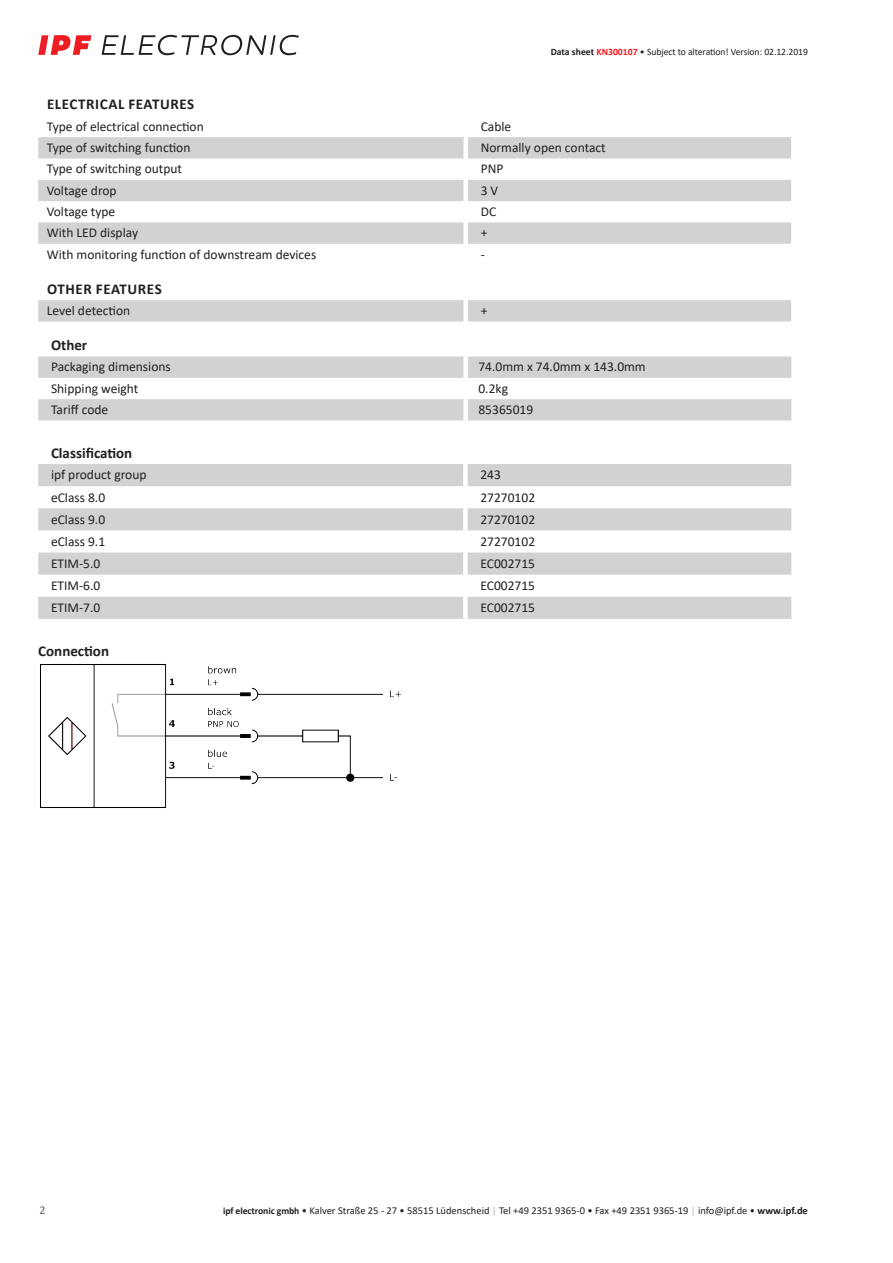
<style>
.page{position:relative;width:893px;height:1263px;background:#fff}
.page>*{position:absolute;margin:0;border:0;box-sizing:border-box;transform-origin:0 0}
.t1{font:700 15px "Calibri";letter-spacing:.025em;color:#231f20}
.t2{font:700 15px "Calibri";color:#231f20}
.t3{font:13.5px "Calibri";color:#231f20}
.t4{font:12px "Calibri";color:#636366}
.t5{font:10.5px "Calibri";color:#231f20}
.t6{font:9.75px "Calibri";letter-spacing:-.005em;color:#231f20}
.s1{font-weight:700}
.s2{font-weight:700;color:#ee1d23}
.s3{font-weight:700;font-size:9.75px}
.s4{font-size:9.75px;color:#a8a9ad}
</style>
<div class="page">
<svg style="left:102px;top:35px;width:197px;height:20px"></svg>
<svg style="left:38px;top:35px;width:53px;height:20px"></svg>
<svg style="left:38px;top:137px;width:753px;height:107px;fill:#d1d2d4"></svg>
<div style="left:38px;top:300px;width:753px;height:21px;background:#d1d2d4"></div>
<svg style="left:38px;top:356px;width:753px;height:64px;fill:#d1d2d4"></svg>
<div style="left:463px;top:356px;width:5px;height:22px;background:#fff"></div>
<div style="left:463px;top:378px;width:5px;height:21px;background:#fff"></div>
<div style="left:463px;top:399px;width:5px;height:21px;background:#fff"></div>
<svg style="left:38px;top:464px;width:753px;height:155px;fill:#d1d2d4"></svg>
<div style="left:463px;top:464px;width:5px;height:22px;background:#fff"></div>
<div style="left:463px;top:486px;width:5px;height:22px;background:#fff"></div>
<div style="left:463px;top:508px;width:5px;height:22px;background:#fff"></div>
<div style="left:463px;top:530px;width:5px;height:22px;background:#fff"></div>
<div style="left:463px;top:552px;width:5px;height:23px;background:#fff"></div>
<div style="left:463px;top:575px;width:5px;height:22px;background:#fff"></div>
<div style="left:463px;top:597px;width:5px;height:22px;background:#fff"></div>
<img style="left:40px;top:664px;width:361px;height:144px">
<p class="t6" style="left:551px;top:45px;width:259px"><span class="s1">Data sheet</span> <span class="s2">KN300107</span> • Subject to alteration! Version: 02.12.2019</p>
<p class="t1" style="left:47px;top:94px;width:149px">ELECTRICAL FEATURES</p>
<p class="t3" style="left:47px;top:117px;width:159px">Type of electrical connection</p>
<p class="t3" style="left:481px;top:117px;width:32px">Cable</p>
<p class="t3" style="left:47px;top:138px;width:145px">Type of switching function</p>
<p class="t3" style="left:481px;top:138px;width:126px">Normally open contact</p>
<p class="t3" style="left:47px;top:160px;width:137px">Type of switching output</p>
<p class="t3" style="left:481px;top:160px;width:24px">PNP</p>
<p class="t3" style="left:47px;top:181px;width:71px">Voltage drop</p>
<p class="t3" style="left:481px;top:181px;width:19px">3V</p>
<p class="t3" style="left:47px;top:202px;width:70px">Voltage type</p>
<p class="t3" style="left:481px;top:202px;width:17px">DC</p>
<p class="t3" style="left:47px;top:224px;width:93px">With LED display</p>
<p class="t3" style="left:481px;top:224px;width:8px">+</p>
<p class="t3" style="left:47px;top:245px;width:271px">With monitoring function of downstream devices</p>
<p class="t3" style="left:481px;top:245px;width:6px">-</p>
<p class="t1" style="left:47px;top:278px;width:116px">OTHER FEATURES</p>
<p class="t3" style="left:47px;top:301px;width:85px">Level detection</p>
<p class="t3" style="left:481px;top:301px;width:8px">+</p>
<p class="t1" style="left:51px;top:335px;width:38px">Other</p>
<p class="t3" style="left:51px;top:358px;width:121px">Packaging dimensions</p>
<p class="t3" style="left:478px;top:358px;width:169px">74.0mm x 74.0mm x 143.0mm</p>
<p class="t3" style="left:51px;top:379px;width:89px">Shipping weight</p>
<p class="t3" style="left:478px;top:379px;width:31px">0.2kg</p>
<p class="t3" style="left:51px;top:400px;width:59px">Tariff code</p>
<p class="t3" style="left:478px;top:400px;width:56px">85365019</p>
<p class="t2" style="left:51px;top:442px;width:83px">Classification</p>
<p class="t3" style="left:51px;top:466px;width:97px">ipf product group</p>
<p class="t3" style="left:480px;top:466px;width:22px">243</p>
<p class="t3" style="left:51px;top:488px;width:56px">eClass 8.0</p>
<p class="t3" style="left:480px;top:488px;width:56px">27270102</p>
<p class="t3" style="left:51px;top:510px;width:56px">eClass 9.0</p>
<p class="t3" style="left:480px;top:510px;width:56px">27270102</p>
<p class="t3" style="left:51px;top:532px;width:56px">eClass 9.1</p>
<p class="t3" style="left:480px;top:532px;width:56px">27270102</p>
<p class="t3" style="left:51px;top:554px;width:51px">ETIM-5.0</p>
<p class="t3" style="left:480px;top:554px;width:56px">EC002715</p>
<p class="t3" style="left:51px;top:576px;width:51px">ETIM-6.0</p>
<p class="t3" style="left:480px;top:576px;width:56px">EC002715</p>
<p class="t3" style="left:51px;top:598px;width:51px">ETIM-7.0</p>
<p class="t3" style="left:480px;top:598px;width:56px">EC002715</p>
<p class="t2" style="left:38px;top:640px;width:72px">Connection</p>
<p class="t4" style="left:39px;top:1201px;width:8px">2</p>
<p class="t5" style="left:223px;top:1203px;width:586px"><span class="s3">ipf electronic gmbh</span> • Kalver Straße 25 - 27 • 58515 Lüdenscheid <span class="s4">│</span> Tel +49 2351 9365-0 • Fax +49 2351 9365-19 <span class="s4">│</span> info@ipf.de • <span class="s1">www.ipf.de</span></p>
</div>
